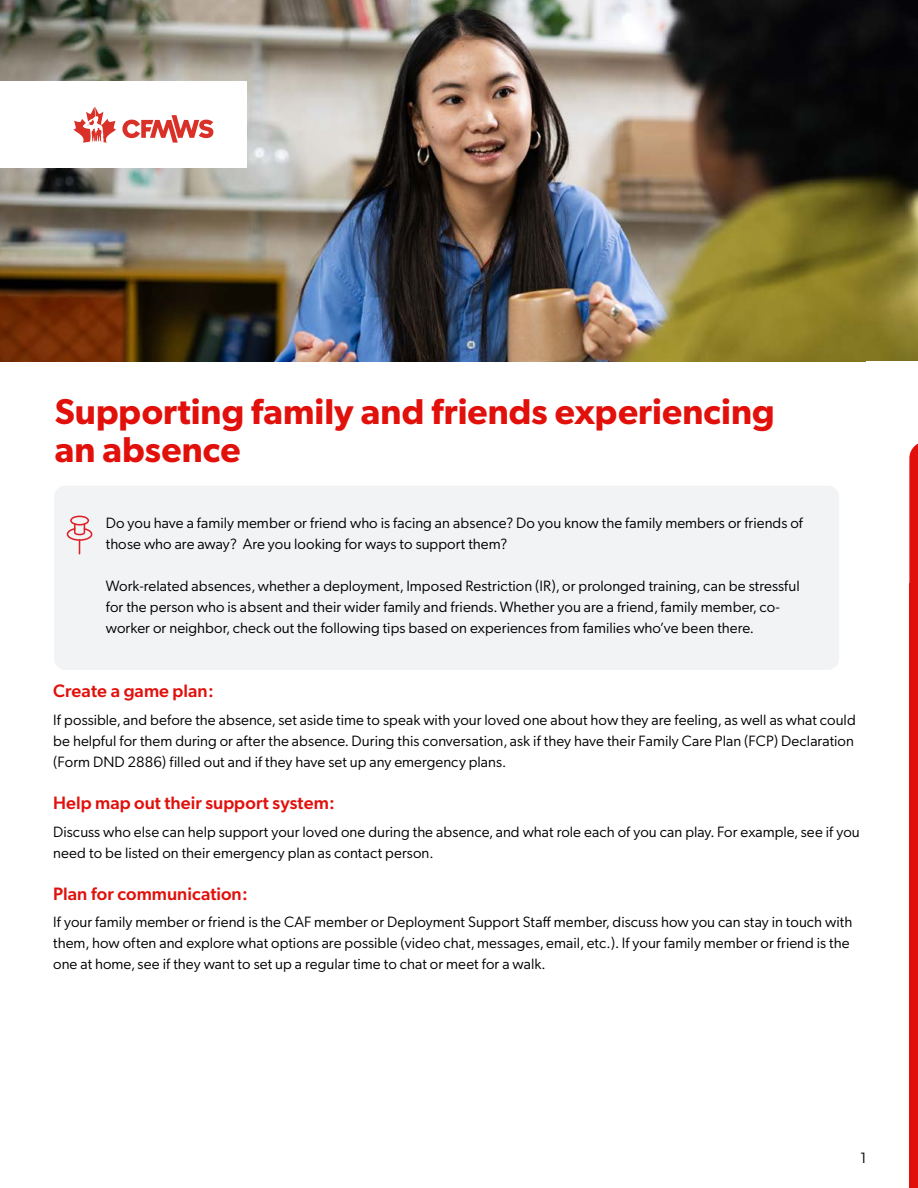
<style>
.page{position:relative;width:918px;height:1188px;background:#fff}
.page>*{position:absolute;margin:0;border:0;box-sizing:border-box;transform-origin:0 0}
.t1{font:600 36px/37.5px "Gibson";color:#e1100b}
.t2{font:500 18px "Gibson";color:#e1100b}
.t3{font:15px/21px "Gibson";color:#000}
</style>
<div class="page">
<div style="left:909px;top:0;width:9px;height:1188px;background:#e1100b"></div>
<img style="left:0;top:0;width:918px;height:362px">
<div style="left:54px;top:486px;width:785px;height:184px;background:#f1f3f4;border-radius:12px"></div>
<div style="left:0;top:81px;width:246px;height:86px;background:#fff"></div>
<svg style="left:909px;top:416px;width:9px;height:167px"></svg>
<div style="left:866px;top:362px;width:52px;height:54px;background:#fff"></div>
<svg style="left:67px;top:516px;width:25px;height:38px"></svg>
<svg style="left:122px;top:115px;width:91px;height:28px"></svg>
<svg style="left:73px;top:107px;width:43px;height:36px"></svg>
<h1 class="t1" style="left:55px;top:390px;width:721px">Supporting family and friends experiencing an absence</h1>
<p class="t3" style="left:106px;top:511px;width:699px">Do you have a family member or friend who is facing an absence? Do you know the family members or friends of those who are away? Are you looking for ways to support them?</p>
<p class="t3" style="left:106px;top:574px;width:695px">Work-related absences, whether a deployment, Imposed Restriction (IR), or prolonged training, can be stressful for the person who is absent and their wider family and friends. Whether you are a friend, family member, co&shy;worker or neighbor, check out the following tips based on experiences from families who’ve been there.</p>
<p class="t2" style="left:53px;top:678px;width:162px">Create a game plan:</p>
<p class="t3" style="left:53px;top:709px;width:804px">If possible, and before the absence, set aside time to speak with your loved one about how they are feeling, as well as what could be helpful for them during or after the absence. During this conversation, ask if they have their Family Care Plan (FCP) Declaration (Form DND 2886) filled out and if they have set up any emergency plans.</p>
<p class="t2" style="left:53px;top:790px;width:283px">Help map out their support system:</p>
<p class="t3" style="left:53px;top:820px;width:808px">Discuss who else can help support your loved one during the absence, and what role each of you can play. For example, see if you need to be listed on their emergency plan as contact person.</p>
<p class="t2" style="left:53px;top:881px;width:196px">Plan for communication:</p>
<p class="t3" style="left:53px;top:911px;width:801px">If your family member or friend is the CAF member or Deployment Support Staff member, discuss how you can stay in touch with them, how often and explore what options are possible (video chat, messages, email, etc.). If your family member or friend is the one at home, see if they want to set up a regular time to chat or meet for a walk.</p>
<p class="t3" style="left:861px;top:1146px;width:7px">1</p>
</div>
